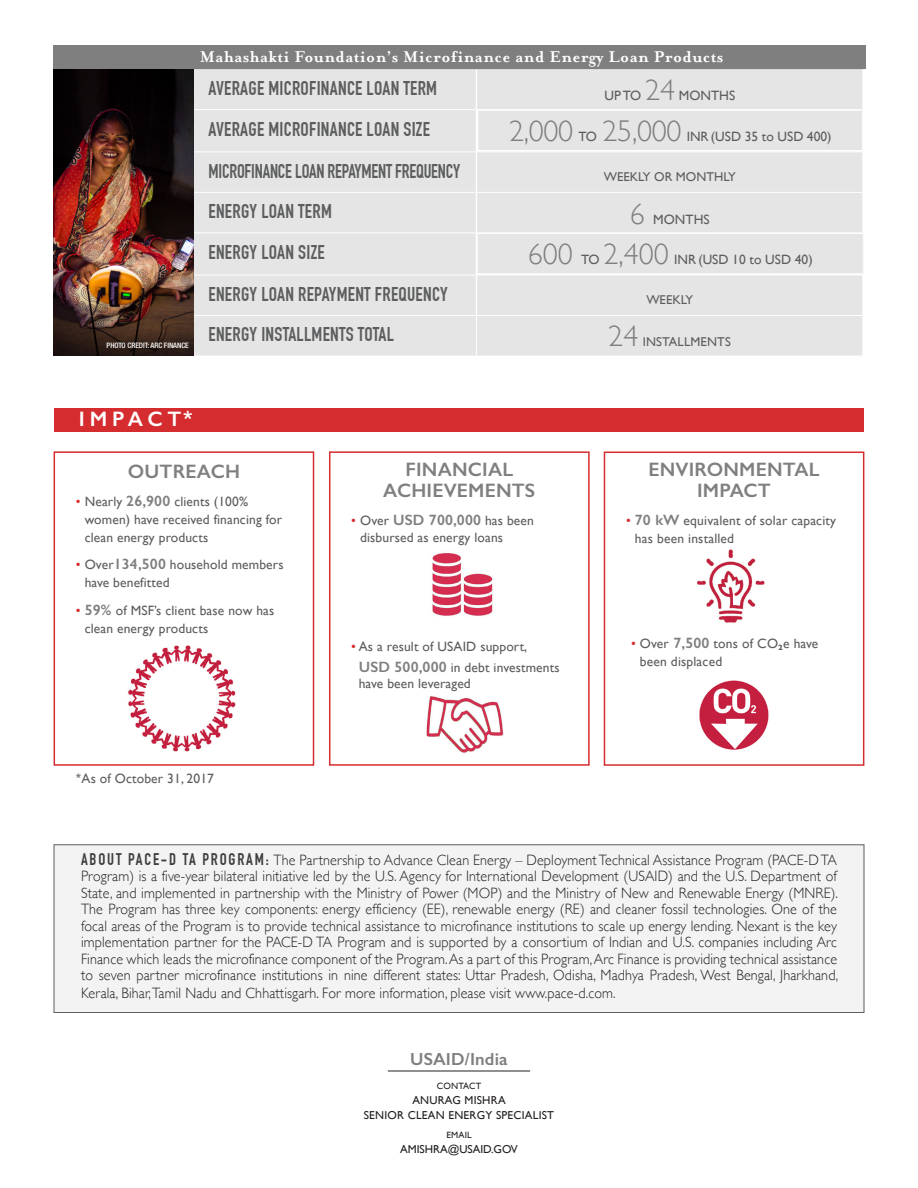
<style>
.page{position:relative;width:918px;height:1188px;background:#fff}
.page>*{position:absolute;margin:0;border:0;box-sizing:border-box;transform-origin:0 0}
.ii__Label__wide_6_75{font:300 30px "Gill Sans";color:#7f7f7f}
._1__H1_Hammer_head_d{font:600 21px "Gill Sans";letter-spacing:.23em;color:#fff}
.ii__Label__wide_6_75-2{font:700 19.5px "DIN Condensed";letter-spacing:.015em;color:#5c5d5e}
.ii__Label__wide_6_75-3{font:600 19.5px/21px "Gill Sans";letter-spacing:.01em;color:#7f7f7f;text-align:center}
.ii__Label__wide_6_75-4{font:700 19.5px "DIN Condensed";letter-spacing:-.01em;color:#5c5d5e;scale:.94 1}
.III__title_Taxa-anne{font:700 18px "Mrs Eaves";letter-spacing:.025em;color:#fff}
.I__title_Premise-box{font:600 17.55px "Gill Sans";letter-spacing:.01em;color:#7f7f7f}
.Paragraph_Style_1{font:300 15px/16.5px "Gill Sans";letter-spacing:.01em;color:#231f20;text-align:justify;scale:.94 1}
.ii__Label__wide_6_75-5{font:13.5px/18px "Gill Sans";letter-spacing:.01em;color:#5c5d5e}
.ii__Label__wide_6_75-6{font:12.75px "Gill Sans";color:#5c5d5e}
.I__title_Premise-box-2{font:11.55px/14.9px "Gill Sans";letter-spacing:.02em;color:#231f20;text-align:center}
.ii__Label__wide_6_75-7{font:11.55px "Gill Sans";color:#231f20}
.I__title_Premise-box-3{font:9.15px "Gill Sans";letter-spacing:.02em;color:#231f20}
.ii__Label__wide_6_75-8{font:9.15px "Gill Sans";letter-spacing:.02em;color:#231f20}
.partner_name{font:500 condensed 7.5px "Helvetica Neue LT Std";letter-spacing:-.005em;color:#fff}
.s1{font-family:"Helvetica Neue LT Std";font-weight:500;font-stretch:condensed;font-size:25.5px}
.s2{color:#d52d2f}
.s3{font-weight:600;font-size:15px;color:#7f7f7f}
.s4{font-family:"Helvetica Neue LT Std";font-weight:700;color:#7f7f7f}
.s5{font-family:"DIN Condensed";font-weight:700;font-size:16.5px;color:#3e3e3f}
</style>
<div class="page">
<div style="left:192px;top:70px;width:670px;height:286px;background:#e5e5e5"></div>
<hr style="left:191px;top:69px;width:285px;height:1px;background:#d1d1d1">
<hr style="left:476px;top:69px;width:387px;height:1px;background:#d1d1d1">
<hr style="left:192px;top:109px;width:284px;height:1px;background:#fff">
<hr style="left:477px;top:109px;width:385px;height:1px;background:#fff">
<hr style="left:192px;top:151px;width:284px;height:1px;background:#fff">
<hr style="left:477px;top:151px;width:385px;height:1px;background:#fff">
<hr style="left:192px;top:192px;width:284px;height:1px;background:#fff">
<hr style="left:477px;top:192px;width:385px;height:1px;background:#fff">
<hr style="left:192px;top:232px;width:284px;height:1px;background:#fff">
<hr style="left:477px;top:232px;width:385px;height:1px;background:#fff">
<hr style="left:192px;top:275px;width:284px;height:1px;background:#fff">
<hr style="left:477px;top:275px;width:385px;height:1px;background:#fff">
<hr style="left:476px;top:315px;width:387px;height:1px;background:#fff">
<hr style="left:476px;top:70px;width:1px;height:40px;background:#fdfdfa">
<hr style="left:476px;top:110px;width:1px;height:42px;background:#fdfdfa">
<hr style="left:476px;top:152px;width:1px;height:40px;background:#fdfdfa">
<hr style="left:476px;top:192px;width:1px;height:41px;background:#fdfdfa">
<hr style="left:476px;top:275px;width:1px;height:40px;background:#fdfdfa">
<hr style="left:191px;top:315px;width:285px;height:1px;background:#fff">
<hr style="left:476px;top:316px;width:1px;height:40px;background:#fff">
<div style="left:478px;top:110px;width:385px;height:41px;background:#e5e5e5"></div>
<hr style="left:477px;top:110px;width:386px;height:1px;background:#fff">
<hr style="left:862px;top:110px;width:1px;height:40px;background:#fff">
<hr style="left:477px;top:110px;width:1px;height:40px;background:#fff">
<hr style="left:477px;top:150px;width:386px;height:1px;background:#fff">
<div style="left:477px;top:233px;width:386px;height:41px;background:#e5e5e5"></div>
<hr style="left:476px;top:233px;width:388px;height:1px;background:#fff">
<hr style="left:476px;top:234px;width:2px;height:39px;background:#fff">
<hr style="left:476px;top:273px;width:388px;height:2px;background:#fff">
<div style="left:54px;top:844px;width:810px;height:169px;background:#f3f3f3;border:1px solid #5c5d5e"></div>
<div style="left:54px;top:409px;width:810px;height:23px;background:#d52d2f"></div>
<div style="left:53px;top:45px;width:813px;height:24px;background:#7f7f7f"></div>
<div style="left:54px;top:451px;width:260px;height:315px;border:2px solid #d52d2f"></div>
<img style="left:128px;top:645px;width:108px;height:107px">
<div style="left:329px;top:451px;width:261px;height:315px;border:2px solid #d52d2f"></div>
<div style="left:604px;top:452px;width:260px;height:314px;border:2px solid #d52d2f"></div>
<img style="left:432px;top:553px;width:61px;height:63px">
<img style="left:696px;top:549px;width:69px;height:74px">
<img style="left:426px;top:696px;width:78px;height:57px">
<img style="left:699px;top:680px;width:70px;height:70px">
<svg style="left:711px;top:719px;width:47px;height:30px"></svg>
<img style="left:53px;top:69px;width:140px;height:286px">
<hr style="left:388px;top:1071px;width:142px;height:1px;background:#231f20">
<p class="III__title_Taxa-anne" style="left:200px;top:46px;width:525px">Mahashakti Foundation’s Microfinance and Energy Loan Products</p>
<p class="partner_name" style="left:107px;top:341px;width:84px">PHOTO CREDIT: ARC FINANCE</p>
<p class="ii__Label__wide_6_75-2" style="left:209px;top:77px;width:230px">AVERAGE MICROFINANCE LOAN TERM</p>
<p class="ii__Label__wide_6_75-5" style="left:604px;top:86px;width:38px">UP TO</p>
<p class="ii__Label__wide_6_75" style="left:645px;top:66px;width:31px">24</p>
<p class="ii__Label__wide_6_75-5" style="left:679px;top:86px;width:58px">MONTHS</p>
<p class="ii__Label__wide_6_75-2" style="left:209px;top:118px;width:223px">AVERAGE MICROFINANCE LOAN SIZE</p>
<p class="ii__Label__wide_6_75" style="left:509px;top:107px;width:66px">2,000</p>
<p class="ii__Label__wide_6_75-5" style="left:579px;top:127px;width:20px">TO</p>
<p class="ii__Label__wide_6_75" style="left:603px;top:107px;width:80px">25,000</p>
<p class="ii__Label__wide_6_75-5" style="left:687px;top:127px;width:146px">INR (USD 35 to USD 400)</p>
<p class="ii__Label__wide_6_75-4" style="left:209px;top:159px;width:269px">MICROFINANCE LOAN REPAYMENT FREQUENCY</p>
<p class="ii__Label__wide_6_75-6" style="left:604px;top:169px;width:134px">WEEKLY OR MONTHLY</p>
<p class="ii__Label__wide_6_75-2" style="left:209px;top:200px;width:125px">ENERGY LOAN TERM</p>
<p class="ii__Label__wide_6_75" style="left:630px;top:191px;width:16px">6</p>
<p class="ii__Label__wide_6_75-5" style="left:653px;top:211px;width:58px">MONTHS</p>
<p class="ii__Label__wide_6_75-2" style="left:209px;top:241px;width:118px">ENERGY LOAN SIZE</p>
<p class="ii__Label__wide_6_75" style="left:528px;top:230px;width:46px">600</p>
<p class="ii__Label__wide_6_75-5" style="left:581px;top:250px;width:20px">TO</p>
<p class="ii__Label__wide_6_75" style="left:603px;top:230px;width:67px">2,400</p>
<p class="ii__Label__wide_6_75-5" style="left:674px;top:250px;width:140px">INR (USD 10 to USD 40)</p>
<p class="ii__Label__wide_6_75-2" style="left:209px;top:282px;width:241px">ENERGY LOAN REPAYMENT FREQUENCY</p>
<p class="ii__Label__wide_6_75-6" style="left:646px;top:292px;width:48px">WEEKLY</p>
<p class="ii__Label__wide_6_75-2" style="left:209px;top:323px;width:187px">ENERGY INSTALLMENTS TOTAL</p>
<p class="ii__Label__wide_6_75" style="left:608px;top:313px;width:32px">24</p>
<p class="ii__Label__wide_6_75-6" style="left:643px;top:334px;width:90px">INSTALLMENTS</p>
<p class="_1__H1_Hammer_head_d" style="left:79px;top:406px;width:115px">IMPACT<span class="s1">*</span></p>
<p class="ii__Label__wide_6_75-3" style="left:128px;top:461px;width:114px">OUTREACH</p>
<p class="ii__Label__wide_6_75-5" style="left:85px;top:492px;width:199px;text-indent:-9px"><span class="s2">•</span> Nearly <span class="s3">26,900</span> clients (100% women) have received financing for clean energy products</p>
<p class="ii__Label__wide_6_75-5" style="left:85px;top:556px;width:200px;text-indent:-9px"><span class="s2">•</span> Over<span class="s3">134,500</span> household members have benefitted</p>
<p class="ii__Label__wide_6_75-5" style="left:85px;top:601px;width:191px;text-indent:-9px"><span class="s2">•</span> <span class="s3">59%</span> of MSF’s client base now has clean energy products</p>
<p class="ii__Label__wide_6_75-5" style="left:76px;top:769px;width:140px"><span class="s4">*</span>As of October 31, 2017</p>
<p class="ii__Label__wide_6_75-3" style="left:383px;top:459px;width:153px">FINANCIAL<br>ACHIEVEMENTS</p>
<p class="ii__Label__wide_6_75-5" style="left:360px;top:512px;width:175px;line-height:16.5px;text-indent:-9px"><span class="s2">•</span> Over <span class="s3">USD 700,000</span> has been disbursed as energy loans</p>
<p class="ii__Label__wide_6_75-5" style="left:359px;top:636px;width:202px;line-height:21px;text-indent:-7px"><span class="s2">•</span> As a result of USAID support,<br><span class="s3">USD 500,000</span> in debt investments</p>
<p class="ii__Label__wide_6_75-5" style="left:359px;top:675px;width:114px">have been leveraged</p>
<p class="ii__Label__wide_6_75-3" style="left:648px;top:459px;width:173px">ENVIRONMENTAL<br>IMPACT</p>
<p class="ii__Label__wide_6_75-5" style="left:635px;top:511px;width:203px;text-indent:-9px"><span class="s2">•</span> <span class="s3">70 kW</span> equivalent of solar capacity has been installed</p>
<p class="ii__Label__wide_6_75-5" style="left:640px;top:635px;width:180px;text-indent:-9px"><span class="s2">•</span> Over <span class="s3">7,500</span> tons of CO<sub>2</sub>e have been displaced</p>
<p class="Paragraph_Style_1" style="left:81px;top:851px;width:807px"><span class="s5">ABOUT PACE-D TA PROGRAM:</span> The Partnership to Advance Clean Energy – Deployment Technical Assistance Program (PACE-D TA Program) is a five-year bilateral initiative led by the U.S. Agency for International Development (USAID) and the U.S. Department of State, and implemented in partnership with the Ministry of Power (MOP) and the Ministry of New and Renewable Energy (MNRE).<br>The Program has three key components: energy efficiency (EE), renewable energy (RE) and cleaner fossil technologies. One of the focal areas of the Program is to provide technical assistance to microfinance institutions to scale up energy lending. Nexant is the key implementation partner for the PACE-D TA Program and is supported by a consortium of Indian and U.S. companies including Arc Finance which leads the microfinance component of the Program. As a part of this Program, Arc Finance is providing technical assistance to seven partner microfinance institutions in nine different states: Uttar Pradesh, Odisha, Madhya Pradesh, West Bengal, Jharkhand,</p>
<p class="Paragraph_Style_1" style="left:81px;top:985px;width:570px">Kerala, Bihar, Tamil Nadu and Chhattisgarh. For more information, please visit www.pace-d.com.</p>
<p class="I__title_Premise-box" style="left:410px;top:1049px;width:99px">USAID/India</p>
<p class="I__title_Premise-box-3" style="left:437px;top:1081px;width:46px">CONTACT</p>
<p class="I__title_Premise-box-2" style="left:364px;top:1093px;width:192px">ANURAG MISHRA<br>SENIOR CLEAN ENERGY SPECIALIST</p>
<p class="ii__Label__wide_6_75-8" style="left:446px;top:1130px;width:27px">EMAIL</p>
<p class="ii__Label__wide_6_75-7" style="left:400px;top:1142px;width:119px">AMISHRA@USAID.GOV</p>
</div>
